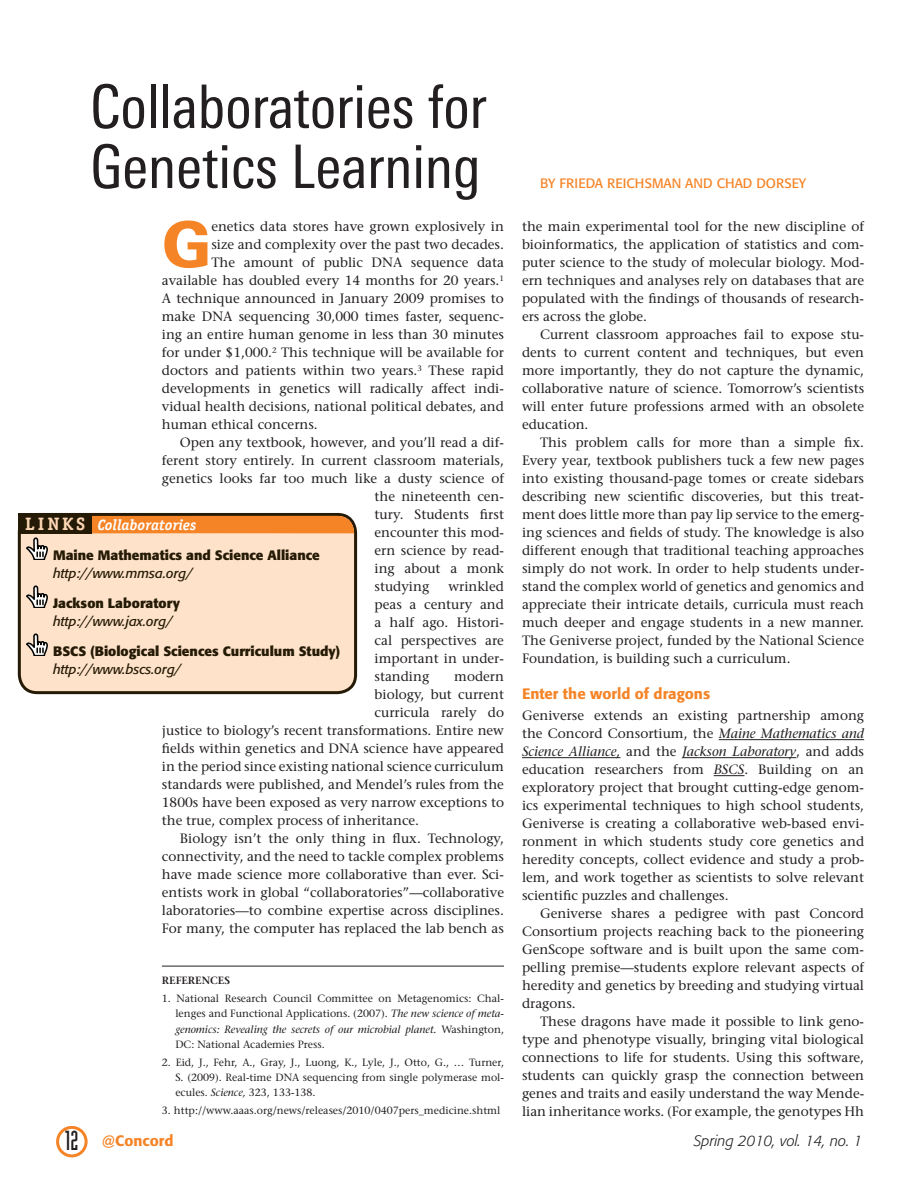
<style>
.page{position:relative;width:918px;height:1188px;background:#fff}
.page>*{position:absolute;margin:0;border:0;box-sizing:border-box;transform-origin:0 0}
.t1{font:800 63.3px "Linotype Univers Basic";color:#f58427}
.t2{font:condensed 60px/60px "Linotype Univers";letter-spacing:-.005em;color:#231f20}
.t3{font:500 15px "Formata";color:#f58427}
.t4{font:italic 300 15px "Formata";color:#231f20}
.t5{font:italic 700 15px "Officina Serif";color:#fff}
.t6{font:13.5px/18px "Stone Serif";color:#231f20;text-align:justify}
.t7{font:700 13.5px "Formata";color:#251a05}
.t8{font:italic 13.5px "Formata";color:#251a05}
.t9{font:13.5px "Formata";color:#f58427}
.t10{font:10.5px/15px "Stone Serif";color:#231f20;text-align:justify}
.t11{font:600 10.5px "Stone Serif";color:#231f20}
.s1{font-style:normal;font-size:18px;color:#fdd6b4}
.s2{font-style:italic}
.s3{font-family:"Industria Solid";font-weight:400;font-size:27px;color:#231f20}
</style>
<div class="page">
<div style="left:56px;top:1126px;width:32px;height:31px;border:3px solid #f58427;border-radius:50%"></div>
<hr style="left:719px;top:739px;width:145px;height:1px;background:#231f20">
<hr style="left:522px;top:757px;width:98px;height:1px;background:#231f20">
<hr style="left:682px;top:757px;width:114px;height:1px;background:#231f20">
<hr style="left:713px;top:775px;width:31px;height:1px;background:#231f20">
<div style="left:19px;top:514px;width:336px;height:178px;background:#fee2ca;border-radius:18px"></div>
<div style="left:18px;top:513px;width:339px;height:181px;border:3px solid #251a05;border-radius:18px"></div>
<div style="left:91px;top:516px;width:263px;height:17px;background:#f58427"></div>
<div style="left:18px;top:513px;width:73px;height:20px;background:#251a05"></div>
<svg style="left:26px;top:537px;width:22px;height:23px"></svg>
<svg style="left:26px;top:585px;width:22px;height:23px"></svg>
<svg style="left:26px;top:633px;width:22px;height:23px"></svg>
<hr style="left:162px;top:965px;width:342px;height:1px;background:#231f20">
<h2 class="t2" style="left:90px;top:76px;width:398px">Collaboratories for<br>Genetics Learning</h2>
<h1 class="t1" style="left:162px;top:206px;width:51px">G</h1>
<p class="t6" style="left:211px;top:217px;width:294px">enetics data stores have grown explosively in</p>
<p class="t6" style="left:211px;top:235px;width:294px">size and complexity over the past two decades.</p>
<p class="t6" style="left:211px;top:253px;width:294px">The amount of public DNA sequence data</p>
<p class="t6" style="left:162px;top:271px;width:344px">available has doubled every 14 months for 20 years.<sup>1</sup></p>
<p class="t6" style="left:162px;top:289px;width:343px">A technique announced in January 2009 promises to</p>
<p class="t6" style="left:162px;top:307px;width:343px">make DNA sequencing 30,000 times faster, sequenc-</p>
<p class="t6" style="left:162px;top:325px;width:343px">ing an entire human genome in less than 30 minutes</p>
<p class="t6" style="left:162px;top:343px;width:344px">for under $1,000.<sup>2</sup> This technique will be available for</p>
<p class="t6" style="left:162px;top:361px;width:343px">doctors and patients within two years.<sup>3</sup> These rapid</p>
<p class="t6" style="left:162px;top:379px;width:343px">developments in genetics will radically affect indi-</p>
<p class="t6" style="left:162px;top:397px;width:343px">vidual health decisions, national political debates, and</p>
<p class="t6" style="left:162px;top:415px;width:157px">human ethical concerns.</p>
<p class="t6" style="left:180px;top:433px;width:325px">Open any textbook, however, and you’ll read a dif-</p>
<p class="t6" style="left:162px;top:451px;width:343px">ferent story entirely. In current classroom materials,</p>
<p class="t6" style="left:162px;top:469px;width:344px">genetics looks far too much like a dusty science of</p>
<p class="t6" style="left:374px;top:487px;width:131px">the nineteenth cen-</p>
<p class="t6" style="left:374px;top:505px;width:131px">tury. Students first</p>
<p class="t6" style="left:374px;top:523px;width:131px">encounter this mod-</p>
<p class="t6" style="left:374px;top:541px;width:131px">ern science by read-</p>
<p class="t6" style="left:374px;top:559px;width:131px">ing about a monk</p>
<p class="t6" style="left:374px;top:577px;width:56px">studying</p>
<p class="t5" style="left:25px;top:516px;width:172px"><span class="s1">L i n ks</span> Collaboratories</p>
<p class="t7" style="left:53px;top:547px;width:268px">Maine Mathematics and Science Alliance</p>
<p class="t8" style="left:53px;top:565px;width:141px">http://www.mmsa.org/</p>
<p class="t7" style="left:53px;top:595px;width:128px">Jackson Laboratory</p>
<p class="t8" style="left:53px;top:613px;width:121px">http://www.jax.org/</p>
<p class="t7" style="left:53px;top:643px;width:289px">BSCS (Biological Sciences Curriculum Study)</p>
<p class="t8" style="left:53px;top:661px;width:129px">http://www.bscs.org/</p>
<p class="t6" style="left:374px;top:577px;width:131px;text-indent:74px">wrinkled peas a century and a half ago. Histori&shy;cal perspectives are important in under&shy;standing</p>
<p class="t6" style="left:454px;top:667px;width:51px">modern</p>
<p class="t6" style="left:374px;top:685px;width:131px">biology, but current</p>
<p class="t6" style="left:374px;top:703px;width:131px">curricula rarely do</p>
<p class="t6" style="left:162px;top:721px;width:343px">justice to biology’s recent transformations. Entire new</p>
<p class="t6" style="left:162px;top:739px;width:343px">fields within genetics and DNA science have appeared</p>
<p class="t6" style="left:162px;top:757px;width:343px">in the period since existing national science curriculum</p>
<p class="t6" style="left:162px;top:775px;width:343px">standards were published, and Mendel’s rules from the</p>
<p class="t6" style="left:162px;top:793px;width:344px">1800s have been exposed as very narrow exceptions to</p>
<p class="t6" style="left:162px;top:811px;width:259px">the true, complex process of inheritance.</p>
<p class="t6" style="left:180px;top:829px;width:326px">Biology isn’t the only thing in flux. Technology,</p>
<p class="t6" style="left:162px;top:847px;width:343px">connectivity, and the need to tackle complex problems</p>
<p class="t6" style="left:162px;top:865px;width:343px">have made science more collaborative than ever. Sci-</p>
<p class="t6" style="left:162px;top:883px;width:344px">entists work in global “collaboratories”—collaborative</p>
<p class="t6" style="left:162px;top:901px;width:344px">laboratories—to combine expertise across disciplines.</p>
<p class="t6" style="left:162px;top:919px;width:343px">For many, the computer has replaced the lab bench as</p>
<p class="t11" style="left:162px;top:974px;width:69px">REFERENCES</p>
<p class="t10" style="left:175px;top:991px;width:330px;text-indent:-14px">1. National Research Council Committee on Metagenomics: Chal&shy;lenges and Functional Applications. (2007). <span class="s2">The new science of meta&shy;genomics: Revealing the secrets of our microbial planet.</span> Washington, DC: National Academies Press.</p>
<p class="t10" style="left:175px;top:1054px;width:330px;text-indent:-14px">2. Eid, J., Fehr, A., Gray, J., Luong, K., Lyle, J., Otto, G., … Turner, S. (2009). Real-time DNA sequencing from single polymerase mol&shy;ecules. <span class="s2">Science,</span> 323, 133-138.</p>
<p class="t10" style="left:162px;top:1102px;width:340px">3. http://www.aaas.org/news/releases/2010/0407pers_medicine.shtml</p>
<p class="t9" style="left:540px;top:175px;width:96px">BY FRIEDA REICHS</p>
<p class="t9" style="left:652px;top:175px;width:156px">MAN AND CHAD DORSEY</p>
<p class="t6" style="left:522px;top:217px;width:344px">the main experimental tool for the new discipline of bioinformatics, the application of statistics and com&shy;puter science to the study of molecular biology. Mod&shy;ern techniques and analyses rely on databases that are populated with the findings of thousands of research&shy;ers across the globe.</p>
<p class="t6" style="left:522px;top:325px;width:344px;text-indent:18px">Current classroom approaches fail to expose stu&shy;dents to current content and techniques, but even more importantly, they do not capture the dynamic, collaborative nature of science. Tomorrow’s scientists will enter future professions armed with an obsolete education.</p>
<p class="t6" style="left:522px;top:433px;width:344px;text-indent:18px">This problem calls for more than a simple fix.<br>Every year, textbook publishers tuck a few new pages into existing thousand-page tomes or create sidebars describing new scientific discoveries, but this treat&shy;ment does little more than pay lip service to the emerg&shy;ing sciences and fields of study. The knowledge is also different enough that traditional teaching approaches simply do not work. In order to help students under&shy;stand the complex world of genetics and genomics and appreciate their intricate details, curricula must reach much deeper and engage students in a new manner.<br>The Geniverse project, funded by the National Science Foundation, is building such a curriculum.</p>
<p class="t3" style="left:522px;top:685px;width:190px">Enter the world of dragons</p>
<p class="t6" style="left:522px;top:706px;width:344px">Geniverse extends an existing partnership among the Concord Consortium, the <span class="s2">Maine Mathematics and Science Alliance,</span> and the <span class="s2">Jackson Laboratory</span>, and adds education researchers from <span class="s2">BSCS</span>. Building on an exploratory project that brought cutting-edge genom&shy;ics experimental techniques to high school students, Geniverse is creating a collaborative web-based envi&shy;ronment in which students study core genetics and heredity concepts, collect evidence and study a prob&shy;lem, and work together as scientists to solve relevant scientific puzzles and challenges.</p>
<p class="t6" style="left:522px;top:904px;width:344px;text-indent:18px">Geniverse shares a pedigree with past Concord Consortium projects reaching back to the pioneering GenScope software and is built upon the same com&shy;pelling premise—students explore relevant aspects of heredity and genetics by breeding and studying virtual dragons.</p>
<p class="t6" style="left:522px;top:1012px;width:344px;text-indent:18px">These dragons have made it possible to link geno&shy;type and phenotype visually, bringing vital biological connections to life for students. Using this software, students can quickly grasp the connection between genes and traits and easily understand the way Mende&shy;lian inheritance works. (For example, the genotypes Hh</p>
<p class="t3" style="left:65px;top:1131px;width:110px"><span class="s3">12</span> @Concord</p>
<p class="t4" style="left:694px;top:1132px;width:170px">Spring 2010, vol. 14, no. 1</p>
</div>
